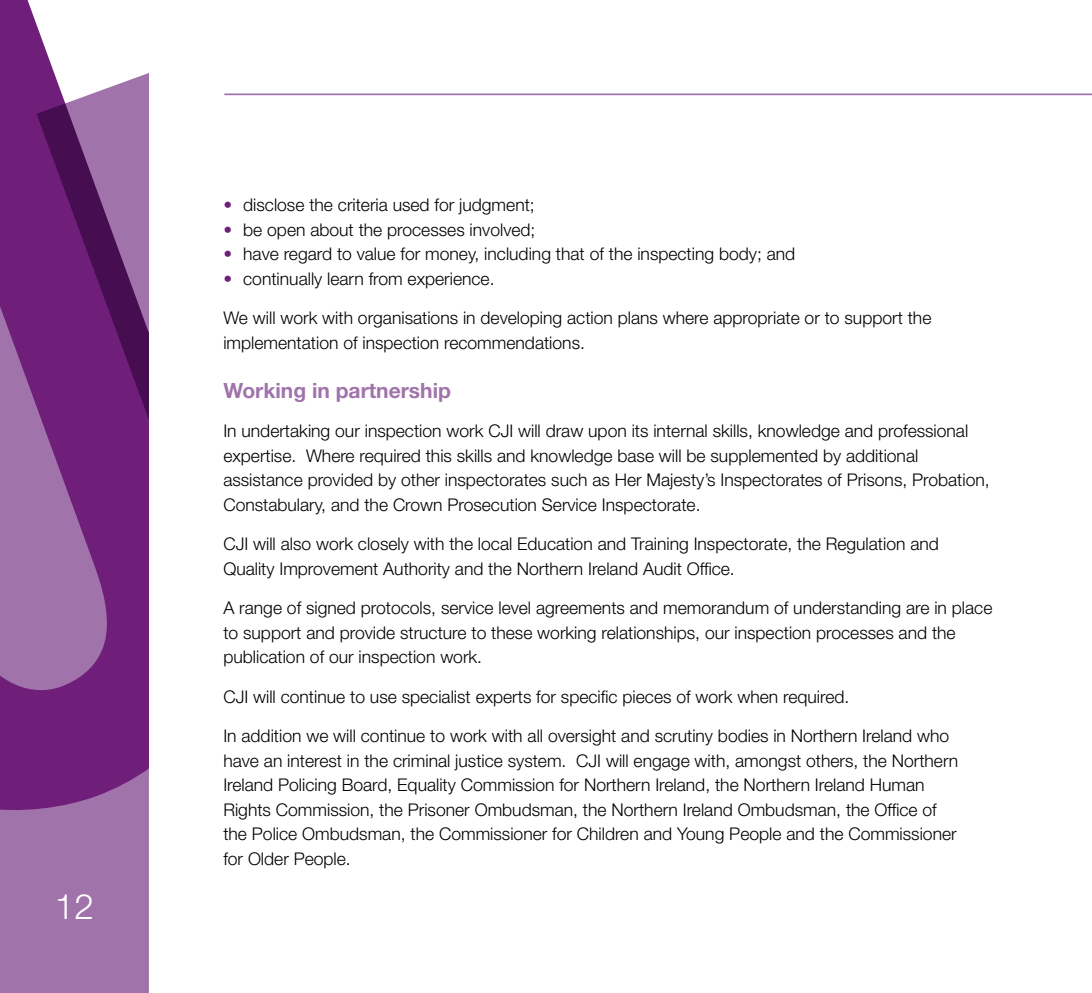
<style>
.page{position:relative;width:1092px;height:993px;background:#fff}
.page>*{position:absolute;margin:0;border:0;box-sizing:border-box;transform-origin:0 0}
.t1{font:300 35px "Helvetica Neue LT Std";color:#fff}
.t2{font:700 21px "Helvetica Neue LT Std";color:#a173ab}
.t3{font:300 17.5px/24.5px "Helvetica Neue LT Std";color:#000}
.s1{color:#6f1e79}
</style>
<div class="page">
<div style="left:0;top:819px;width:149px;height:173px;background:#a173ab"></div>
<svg style="left:0;top:0;width:53px;height:819px;background:#864690"></svg>
<svg style="left:37px;top:69px;width:112px;height:750px;background:#7d3b87"></svg>
<hr style="left:224px;top:93px;width:867px;height:2px;background:#a173ab">
<p class="t1" style="left:55px;top:884px;width:40px">12</p>
<p class="t3" style="left:223px;top:192px;width:313px"><span class="s1">•</span> disclose the criteria used for judgment;</p>
<p class="t3" style="left:223px;top:217px;width:313px"><span class="s1">•</span> be open about the processes involved;</p>
<p class="t3" style="left:223px;top:241px;width:573px"><span class="s1">•</span> have regard to value for money, including that of the inspecting body; and</p>
<p class="t3" style="left:223px;top:266px;width:273px"><span class="s1">•</span> continually learn from experience.</p>
<p class="t3" style="left:223px;top:305px;width:709px">We will work with organisations in developing action plans where appropriate or to support the implementation of inspection recommendations.</p>
<p class="t2" style="left:223px;top:377px;width:229px">Working in partnership</p>
<p class="t3" style="left:223px;top:418px;width:767px">In undertaking our inspection work CJI will draw upon its internal skills, knowledge and professional expertise. Where required this skills and knowledge base will be supplemented by additional assistance provided by other inspectorates such as Her Majesty’s Inspectorates of Prisons, Probation, Constabulary, and the Crown Prosecution Service Inspectorate.</p>
<p class="t3" style="left:223px;top:531px;width:717px">CJI will also work closely with the local Education and Training Inspectorate, the Regulation and<br>Quality Improvement Authority and the Northern Ireland Audit Office.</p>
<p class="t3" style="left:223px;top:595px;width:770px">A range of signed protocols, service level agreements and memorandum of understanding are in place to support and provide structure to these working relationships, our inspection processes and the publication of our inspection work.</p>
<p class="t3" style="left:223px;top:683px;width:627px">CJI will continue to use specialist experts for specific pieces of work when required.</p>
<p class="t3" style="left:223px;top:723px;width:736px">In addition we will continue to work with all oversight and scrutiny bodies in Northern Ireland who have an interest in the criminal justice system. CJI will engage with, amongst others, the Northern Ireland Policing Board, Equality Commission for Northern Ireland, the Northern Ireland Human Rights Commission, the Prisoner Ombudsman, the Northern Ireland Ombudsman, the Office of the Police Ombudsman, the Commissioner for Children and Young People and the Commissioner for Older People.</p>
</div>
